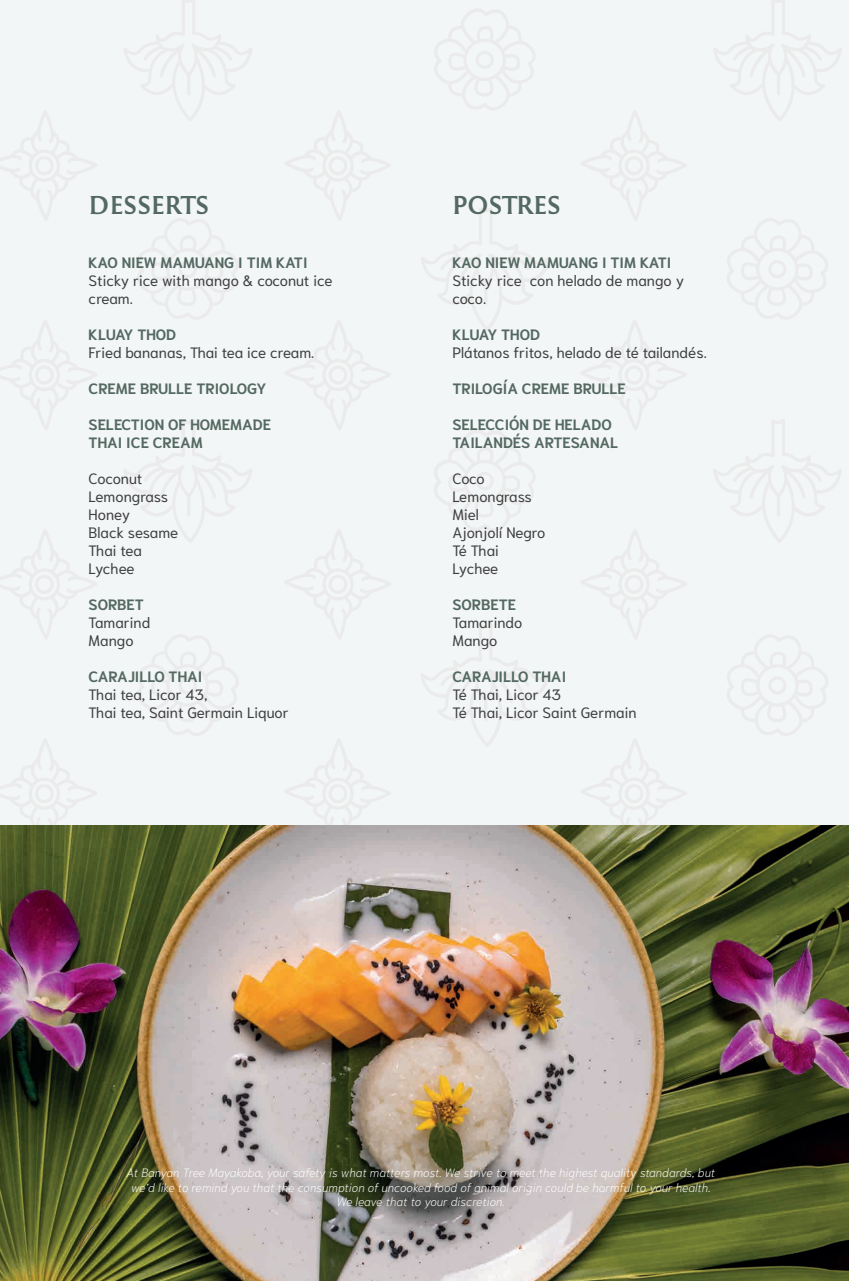
<style>
.page{position:relative;width:849px;height:1281px;background:#fff}
.page>*{position:absolute;margin:0;border:0;box-sizing:border-box;transform-origin:0 0}
.t1{font:24px "Reforma 1969 Negra";letter-spacing:-.01em;color:#546962}
.t2{font:15px/18px "Niramit";color:#3e3e3f}
.t3{font:700 15px/18px "Niramit";color:#546962}
.t4{font:italic 200 12px/14.4px "Niramit";color:#fff;text-align:center}
</style>
<div class="page">
<div style="left:0;top:0;width:842px;height:826px;background:#f3f6f6"></div>
<img style="left:0;top:826px;width:849px;height:455px">
<h1 class="t1" style="left:89px;top:191px;width:122px">DESSERTS</h1>
<h1 class="t1" style="left:452px;top:191px;width:110px">POSTRES</h1>
<p class="t3" style="left:89px;top:254px;width:220px">KAO NIEW MAMUANG I TIM KATI</p>
<p class="t2" style="left:89px;top:271px;width:245px">Sticky rice with mango &amp; coconut ice cream.</p>
<p class="t3" style="left:89px;top:326px;width:89px">KLUAY THOD</p>
<p class="t2" style="left:89px;top:343px;width:227px">Fried bananas, Thai tea ice cream.</p>
<p class="t3" style="left:89px;top:380px;width:179px">CREME BRULLE TRIOLOGY</p>
<p class="t3" style="left:89px;top:416px;width:184px">SELECTION OF HOMEMADE<br>THAI ICE CREAM</p>
<p class="t2" style="left:89px;top:469px;width:91px">Coconut<br>Lemongrass<br>Honey<br>Black sesame<br>Thai tea<br>Lychee</p>
<p class="t3" style="left:89px;top:596px;width:57px">SORBET</p>
<p class="t2" style="left:89px;top:613px;width:63px">Tamarind<br>Mango</p>
<p class="t3" style="left:89px;top:668px;width:115px">CARAJILLO THAI</p>
<p class="t2" style="left:89px;top:685px;width:202px">Thai tea, Licor 43,<br>Thai tea, Saint Germain Liquor</p>
<p class="t3" style="left:452px;top:254px;width:220px">KAO NIEW MAMUANG I TIM KATI</p>
<p class="t2" style="left:452px;top:271px;width:233px">Sticky rice con helado de mango y coco.</p>
<p class="t3" style="left:452px;top:326px;width:89px">KLUAY THOD</p>
<p class="t2" style="left:452px;top:343px;width:256px">Plátanos fritos, helado de té tailandés.</p>
<p class="t3" style="left:452px;top:380px;width:175px">TRILOGÍA CREME BRULLE</p>
<p class="t3" style="left:452px;top:416px;width:167px">SELECCIÓN DE HELADO<br>TAILANDÉS ARTESANAL</p>
<p class="t2" style="left:452px;top:469px;width:94px">Coco<br>Lemongrass<br>Miel<br>Ajonjolí Negro<br>Té Thai<br>Lychee</p>
<p class="t3" style="left:452px;top:596px;width:65px">SORBETE</p>
<p class="t2" style="left:452px;top:613px;width:71px">Tamarindo<br>Mango</p>
<p class="t3" style="left:452px;top:668px;width:115px">CARAJILLO THAI</p>
<p class="t2" style="left:452px;top:685px;width:186px">Té Thai, Licor 43<br>Té Thai, Licor Saint Germain</p>
<p class="t4" style="left:127px;top:1166px;width:590px">At Banyan Tree Mayakoba, your safety is what matters most. We strive to meet the highest quality standards, but we’d like to remind you that the consumption of uncooked food of animal origin could be harmful to your health.<br>We leave that to your discretion.</p>
</div>
